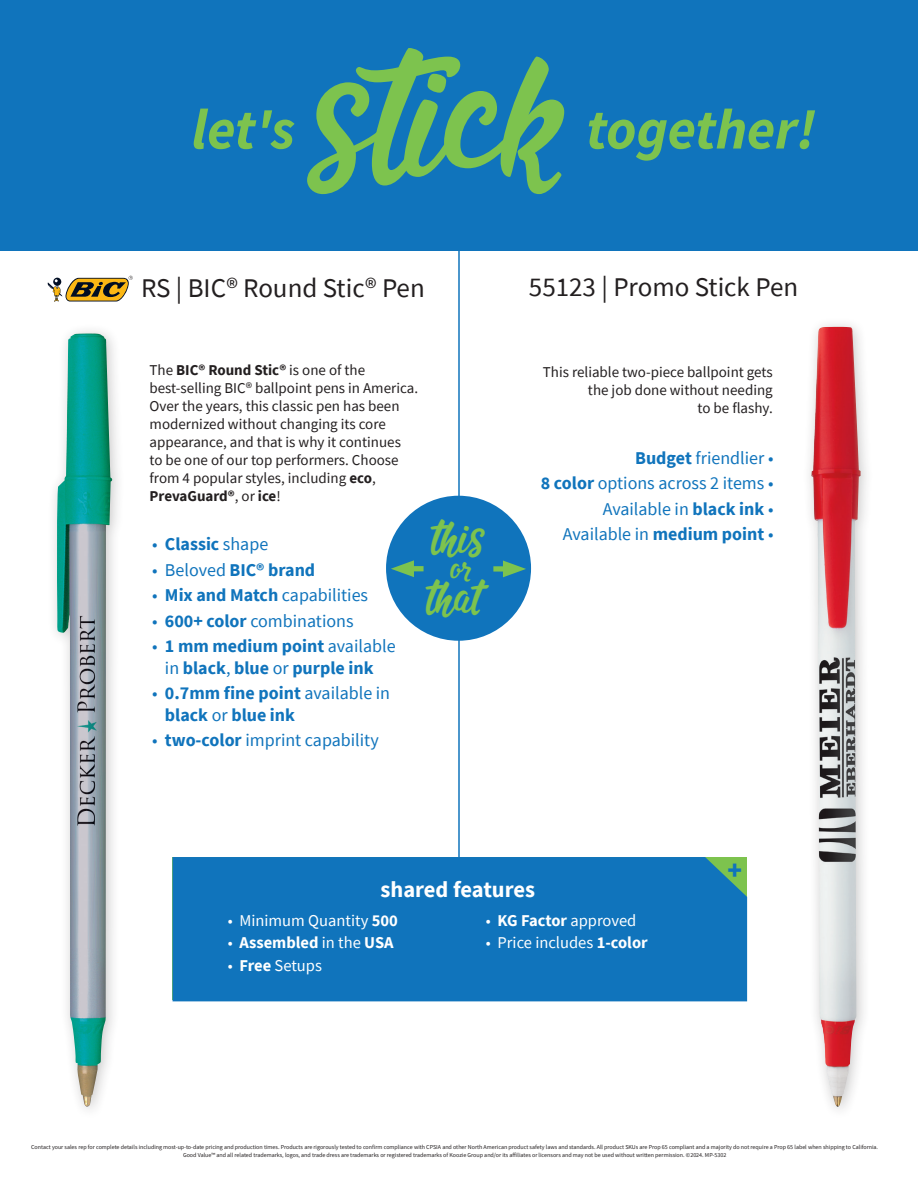
<style>
.page{position:relative;width:918px;height:1188px;background:#fff}
.page>*{position:absolute;margin:0;border:0;box-sizing:border-box;transform-origin:0 0}
.t1{font:171.9px "Bright Moments";color:#7dc34e}
.t2{font:italic 700 57px "Source Sans Pro";color:#7dc34e}
.t3{font:45.15px "Bright Moments";color:#7dc34e}
.t4{font:32.85px "Bright Moments";color:#7dc34e}
.t5{font:27px "Source Sans Pro";color:#231f20}
.t6{font:900 27px "Source Sans Pro";color:#1074bc}
.t7{font:700 22.5px "Source Sans Pro";color:#fff}
.t8{font:18px "Source Sans Pro";color:#1074bc}
.t9{font:700 18px/21.6px "Source Sans Pro";color:#1074bc;text-align:center}
.t10{font:16.5px "Source Sans Pro";color:#fff}
.t11{font:700 16.5px "Source Sans Pro";color:#fff}
.t12{font:15px/18px "Source Sans Pro";color:#231f20}
.t13{font:6px/7.5px "Source Sans Pro";color:#231f20;text-align:center}
.s1{font-weight:700}
.s2{font-weight:400}
</style>
<div class="page">
<hr style="left:458px;top:213px;width:2px;height:768px;background:#1074bc">
<div style="left:0;top:0;width:918px;height:251px;background:#1074bc"></div>
<svg style="left:47px;top:275px;width:86px;height:27px"></svg>
<div style="left:173px;top:857px;width:574px;height:144px;background:#1074bc"></div>
<div style="left:46px;top:323px;width:80px;height:797px;background:#231f20;opacity:.25"></div>
<img style="left:57px;top:334px;width:55px;height:773px">
<img style="left:811px;top:327px;width:50px;height:781px">
<div style="left:386px;top:496px;width:145px;height:145px;background:#1074bc;border-radius:50%"></div>
<div style="left:405px;top:566px;width:19px;height:5px;background:#7dc34e"></div>
<svg style="left:391px;top:560px;width:23px;height:17px"></svg>
<div style="left:493px;top:566px;width:19px;height:6px;background:#7dc34e"></div>
<svg style="left:503px;top:561px;width:23px;height:16px"></svg>
<p class="t1" style="left:304px;top:31px;width:268px">stick</p>
<p class="t2" style="left:192px;top:91px;width:105px">let's</p>
<p class="t2" style="left:586px;top:91px;width:231px">together!</p>
<p class="t5" style="left:141px;top:271px;width:285px">RS | BIC® Round Stic® Pen</p>
<p class="t5" style="left:529px;top:270px;width:271px">55123 | Promo Stick Pen</p>
<p class="t12" style="left:150px;top:361px;width:270px">The <span class="s1">BIC® Round Stic®</span> is one of the best-selling BIC® ballpoint pens in America.<br>Over the years, this classic pen has been modernized without changing its core appearance, and that is why it continues<br>to be one of our top performers. Choose from 4 popular styles, including <span class="s1">eco</span>, <span class="s1">PrevaGuard®</span>, or <span class="s1">ice</span>!</p>
<p class="t12" style="left:543px;top:363px;width:231px;text-align:right">This reliable two-piece ballpoint gets the job done without needing<br>to be flashy.</p>
<p class="t9" style="left:152px;top:533px;width:118px"><span class="s2">•</span> Classic <span class="s2">shape</span></p>
<p class="t9" style="left:152px;top:559px;width:165px"><span class="s2">• Beloved</span> BIC® brand</p>
<p class="t8" style="left:152px;top:584px;width:217px">• <span class="s1">Mix and Match</span> capabilities</p>
<p class="t8" style="left:152px;top:609px;width:203px">• <span class="s1">600+ color</span> combinations</p>
<p class="t9" style="left:152px;top:635px;width:245px"><span class="s2">•</span> 1 mm medium point <span class="s2">available in</span> black<span class="s2">,</span> blue <span class="s2">or</span> purple ink</p>
<p class="t9" style="left:165px;top:682px;width:227px;text-align:left;text-indent:-13px"><span class="s2">•</span> 0.7mm fine point <span class="s2">available in </span>black <span class="s2">or</span> blue ink</p>
<p class="t8" style="left:152px;top:729px;width:228px">• <span class="s1">two-color</span> imprint capability</p>
<p class="t8" style="left:635px;top:446px;width:140px"><span class="s1">Budget</span> friendlier •</p>
<p class="t8" style="left:541px;top:472px;width:234px"><span class="s1">8 color</span> options across 2 items •</p>
<p class="t8" style="left:603px;top:497px;width:172px">Available in <span class="s1">black ink</span> •</p>
<p class="t8" style="left:563px;top:523px;width:212px">Available in <span class="s1">medium point</span> •</p>
<p class="t3" style="left:432px;top:515px;width:56px">this</p>
<p class="t3" style="left:427px;top:575px;width:56px">that</p>
<p class="t4" style="left:450px;top:552px;width:25px">or</p>
<p class="t7" style="left:381px;top:874px;width:156px">shared features</p>
<p class="t10" style="left:228px;top:910px;width:172px">• Minimum Quantity <span class="s1">500</span></p>
<p class="t11" style="left:228px;top:932px;width:167px"><span class="s2">•</span> Assembled <span class="s2">in the</span> USA</p>
<p class="t10" style="left:228px;top:955px;width:96px">• <span class="s1">Free</span> Setups</p>
<p class="t10" style="left:486px;top:910px;width:152px">• <span class="s1">KG Factor</span> approved</p>
<p class="t10" style="left:486px;top:932px;width:163px">• Price includes <span class="s1">1-color</span></p>
<p class="t6" style="left:728px;top:851px;width:16px">+</p>
<p class="t13" style="left:31px;top:1143px;width:848px">Contact your sales rep for complete details including most-up-to-date pricing and production times. Products are rigorously tested to confirm compliance with CPSIA and other North American product safety laws and standards. All product SKUs are Prop 65 compliant and a majority do not require a Prop 65 label when shipping to California.<br>Good Value™ and all related trademarks, logos, and trade dress are trademarks or registered trademarks of Koozie Group and/or its affiliates or licensors and may not be used without written permission. ©2024. MP-5302</p>
</div>
